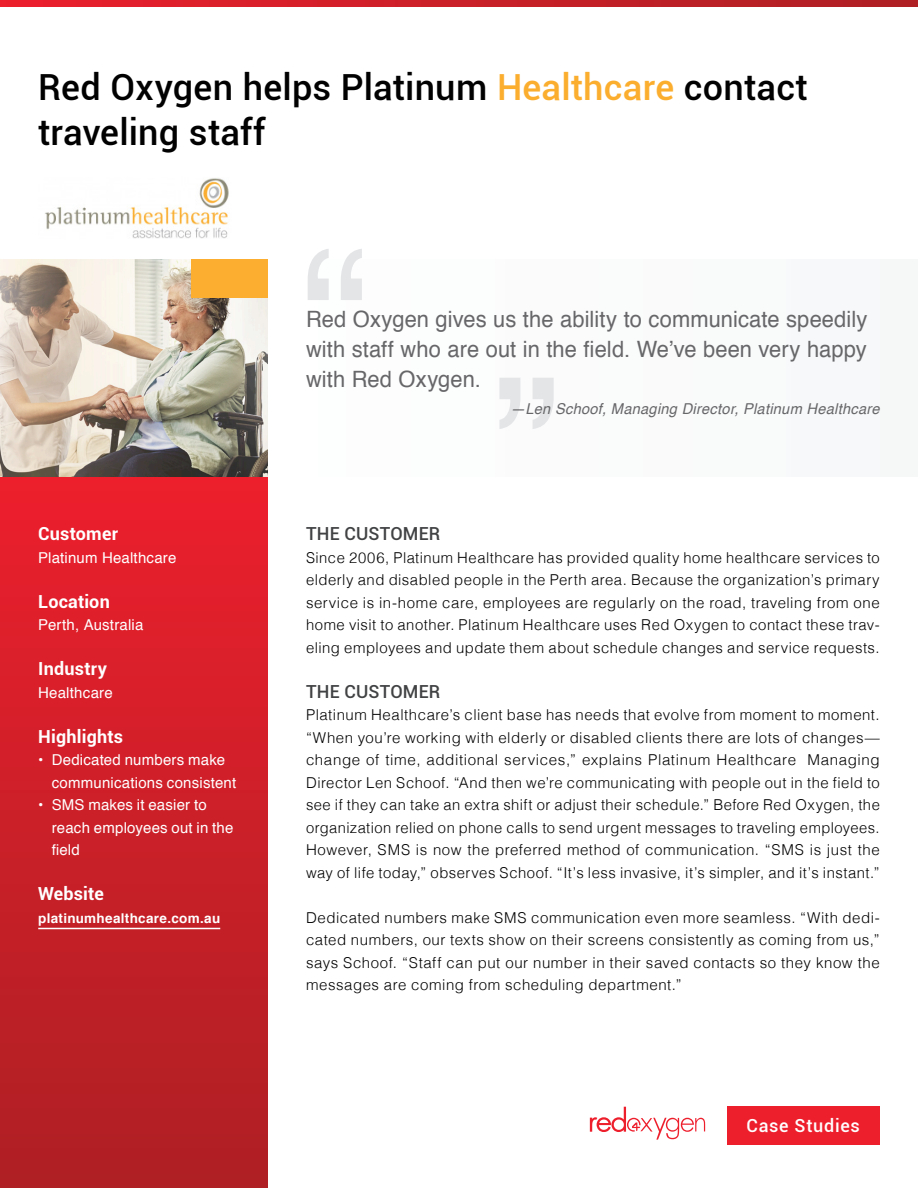
<style>
.page{position:relative;width:918px;height:1188px;background:#fff}
.page>*{position:absolute;margin:0;border:0;box-sizing:border-box;transform-origin:0 0}
.t1{font:201.9px "Helvetica";color:#e4e5e7}
.t2{font:500 36px/45px "Roboto";letter-spacing:.005em;color:#010101}
.t3{font:22.5px/30px "Helvetica";letter-spacing:.005em;color:#67676a;text-align:justify}
.t4{font:700 18px "Roboto";letter-spacing:.01em;color:#fff}
.t5{font:500 18px "Roboto";letter-spacing:.01em;color:#414243}
.t6{font:500 18px "Roboto";letter-spacing:.04em;color:#fff}
.body-text{font:300 15px/22.5px "Helvetica";letter-spacing:.035em;color:#010101;text-align:justify}
.t7{font:15px/22.5px "Helvetica";letter-spacing:.015em;color:#fff}
.t8{font:italic 15px "Helvetica";letter-spacing:.02em;color:#67676a}
.t9{font:700 13.5px "Helvetica";letter-spacing:.02em;color:#fff}
.s1{color:#fbad2e}
</style>
<div class="page">
<div style="left:268px;top:259px;width:650px;height:218px;background:#fbfbfc"></div>
<svg style="left:590px;top:1107px;width:115px;height:33px"></svg>
<div style="left:727px;top:1106px;width:153px;height:38px;background:#ee1f2d"></div>
<div style="left:0;top:477px;width:268px;height:711px;background:linear-gradient(to bottom,#ec1f2d,#ad2024)"></div>
<svg style="left:0;top:0;width:918px;height:6px"></svg>
<hr style="left:38px;top:928px;width:182px;height:1px;background:#fff">
<img style="left:0;top:259px;width:268px;height:218px">
<div style="left:191px;top:259px;width:77px;height:38px;background:#fbae2f"></div>
<img style="left:45px;top:178px;width:184px;height:61px">
<p class="t2" style="left:38px;top:63px;width:771px">Red Oxygen helps Platinum <span class="s1">Healthcare</span> contact traveling staff</p>
<p class="t1" style="left:300px;top:168px;width:69px">“</p>
<p class="t4" style="left:38px;top:521px;width:81px">Customer</p>
<p class="t7" style="left:38px;top:546px;width:140px">Platinum Healthcare</p>
<p class="t4" style="left:38px;top:588px;width:73px">Location</p>
<p class="t7" style="left:38px;top:614px;width:107px">Perth, Australia</p>
<p class="t4" style="left:38px;top:656px;width:70px">Industry</p>
<p class="t7" style="left:38px;top:681px;width:76px">Healthcare</p>
<p class="t4" style="left:38px;top:723px;width:86px">Highlights</p>
<p class="t7" style="left:52px;top:749px;width:186px;text-indent:-14px">• Dedicated numbers make communications consistent</p>
<p class="t7" style="left:52px;top:794px;width:183px;text-indent:-14px">• SMS makes it easier to reach employees out in the field</p>
<p class="t4" style="left:38px;top:881px;width:67px">Website</p>
<p class="t9" style="left:38px;top:907px;width:184px">platinumhealthcare.com.au</p>
<p class="t3" style="left:306px;top:305px;width:563px">Red Oxygen gives us the ability to communicate speedily with staff who are out in the field. We’ve been very happy with Red Oxygen.</p>
<p class="t8" style="left:511px;top:397px;width:371px">—Len Schoof, Managing Director, Platinum Healthcare</p>
<p class="t1" style="left:492px;top:296px;width:69px">”</p>
<p class="t5" style="left:306px;top:521px;width:136px">THE CUSTOMER</p>
<p class="body-text" style="left:306px;top:545px;width:575px">Since 2006, Platinum Healthcare has provided quality home healthcare services to elderly and disabled people in the Perth area. Because the organization’s primary service is in-home care, employees are regularly on the road, traveling from one home visit to another. Platinum Healthcare uses Red Oxygen to contact these trav&shy;eling employees and update them about schedule changes and service requests.</p>
<p class="t5" style="left:306px;top:678px;width:136px">THE CUSTOMER</p>
<p class="body-text" style="left:306px;top:702px;width:575px">Platinum Healthcare’s client base has needs that evolve from moment to moment. “When you’re working with elderly or disabled clients there are lots of changes— change of time, additional services,” explains Platinum Healthcare Managing Director Len Schoof. “And then we’re communicating with people out in the field to see if they can take an extra shift or adjust their schedule.” Before Red Oxygen, the organization relied on phone calls to send urgent messages to traveling employees.<br>However, SMS is now the preferred method of communication. “SMS is just the way of life today,” observes Schoof. “It’s less invasive, it’s simpler, and it’s instant.”</p>
<p class="body-text" style="left:306px;top:905px;width:575px">Dedicated numbers make SMS communication even more seamless. “With dedi&shy;cated numbers, our texts show on their screens consistently as coming from us,” says Schoof. “Staff can put our number in their saved contacts so they know the messages are coming from scheduling department.”</p>
<p class="t6" style="left:747px;top:1113px;width:115px">Case Studies</p>
</div>
